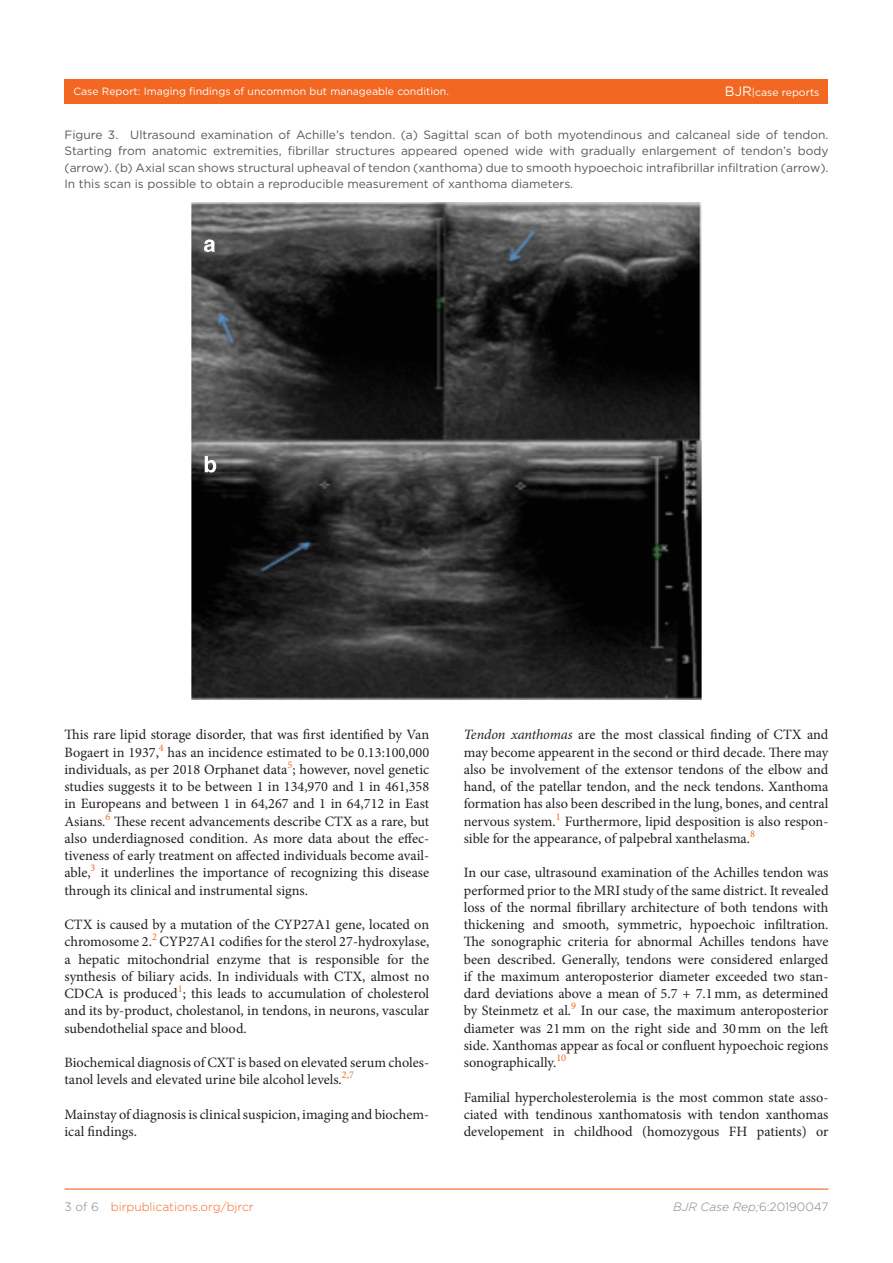
<style>
.page{position:relative;width:893px;height:1263px;background:#fff}
.page>*{position:absolute;margin:0;border:0;box-sizing:border-box;transform-origin:0 0}
.t1{font:14.25px/17.2px "Minion Pro";color:#231f20;text-align:justify}
.t2{font:12px/16.5px "Gotham";color:#57585a;text-align:justify}
.t3{font:300 12px "Gotham";color:#f26722}
.t4{font:italic 300 12px "Gotham";color:#808285}
.t5{font:10.5px "Gotham";color:#fff}
.s1{font-size:13.5px}
.s2{font-style:italic}
.s3{color:#808285}
.s4{font-style:normal}
</style>
<div class="page">
<hr style="left:64px;top:1188px;width:764px;height:2px;background:#f26722">
<div style="left:64px;top:79px;width:764px;height:24px;background:#f26722"></div>
<img style="left:191px;top:202px;width:511px;height:498px">
<p class="t5" style="left:73px;top:85px;width:377px">Case Report: Imaging findings of uncommon but manageable condition.</p>
<p class="t5" style="left:725px;top:85px;width:96px"><span class="s1">BJR</span>|case reports</p>
<p class="t2" style="left:64px;top:126px;width:765px">Figure 3. Ultrasound examination of Achille’s tendon. (a) Sagittal scan of both myotendinous and calcaneal side of tendon.<br>Starting from anatomic extremities, fibrillar structures appeared opened wide with gradually enlargement of tendon’s body (arrow). (b) Axial scan shows structural upheaval of tendon (xanthoma) due to smooth hypoechoic intrafibrillar infiltration (arrow).<br>In this scan is possible to obtain a reproducible measurement of xanthoma diameters.</p>
<p class="t1" style="left:64px;top:726px;width:366px">This rare lipid storage disorder, that was first identified by Van Bogaert in 1937,<sup>4</sup> has an incidence estimated to be 0.13:100,000 individuals, as per 2018 Orphanet data<sup>5</sup>; however, novel genetic studies suggests it to be between 1 in 134,970 and 1 in 461,358 in Europeans and between 1 in 64,267 and 1 in 64,712 in East Asians.<sup>6</sup> These recent advancements describe CTX as a rare, but also underdiagnosed condition. As more data about the effec&shy;tiveness of early treatment on affected individuals become avail&shy;able,<sup>3</sup> it underlines the importance of recognizing this disease through its clinical and instrumental signs.</p>
<p class="t1" style="left:64px;top:916px;width:366px">CTX is caused by a mutation of the CYP27A1 gene, located on chromosome 2.<sup>2</sup> CYP27A1 codifies for the sterol 27-hydroxylase, a hepatic mitochondrial enzyme that is responsible for the synthesis of biliary acids. In individuals with CTX, almost no CDCA is produced<sup>1</sup>; this leads to accumulation of cholesterol and its by-product, cholestanol, in tendons, in neurons, vascular subendothelial space and blood.</p>
<p class="t1" style="left:64px;top:1054px;width:366px">Biochemical diagnosis of CXT is based on elevated serum choles&shy;tanol levels and elevated urine bile alcohol levels.<sup>2,7</sup></p>
<p class="t1" style="left:64px;top:1106px;width:366px">Mainstay of diagnosis is clinical suspicion, imaging and biochem&shy;ical findings.</p>
<p class="t1" style="left:464px;top:726px;width:366px"><span class="s2">Tendon xanthomas</span> are the most classical finding of CTX and may become appearent in the second or third decade. There may also be involvement of the extensor tendons of the elbow and hand, of the patellar tendon, and the neck tendons. Xanthoma formation has also been described in the lung, bones, and central nervous system.<sup>1</sup> Furthermore, lipid desposition is also respon&shy;sible for the appearance, of palpebral xanthelasma.<sup>8</sup></p>
<p class="t1" style="left:464px;top:864px;width:366px">In our case, ultrasound examination of the Achilles tendon was performed prior to the MRI study of the same district. It revealed loss of the normal fibrillary architecture of both tendons with thickening and smooth, symmetric, hypoechoic infiltration.<br>The sonographic criteria for abnormal Achilles tendons have been described. Generally, tendons were considered enlarged if the maximum anteroposterior diameter exceeded two stan&shy;dard deviations above a mean of 5.7 + 7.1mm, as determined by Steinmetz et al.<sup>9</sup> In our case, the maximum anteroposterior diameter was 21mm on the right side and 30mm on the left side. Xanthomas appear as focal or confluent hypoechoic regions sonographically.<sup>10</sup></p>
<p class="t1" style="left:464px;top:1088px;width:366px">Familial hypercholesterolemia is the most common state asso&shy;ciated with tendinous xanthomatosis with tendon xanthomas developement in childhood (homozygous FH patients) or</p>
<p class="t3" style="left:64px;top:1199px;width:191px"><span class="s3">3 of 6</span> birpublications.org/bjrcr</p>
<p class="t4" style="left:673px;top:1199px;width:157px">BJR Case Rep;<span class="s4">6:20190047</span></p>
</div>
